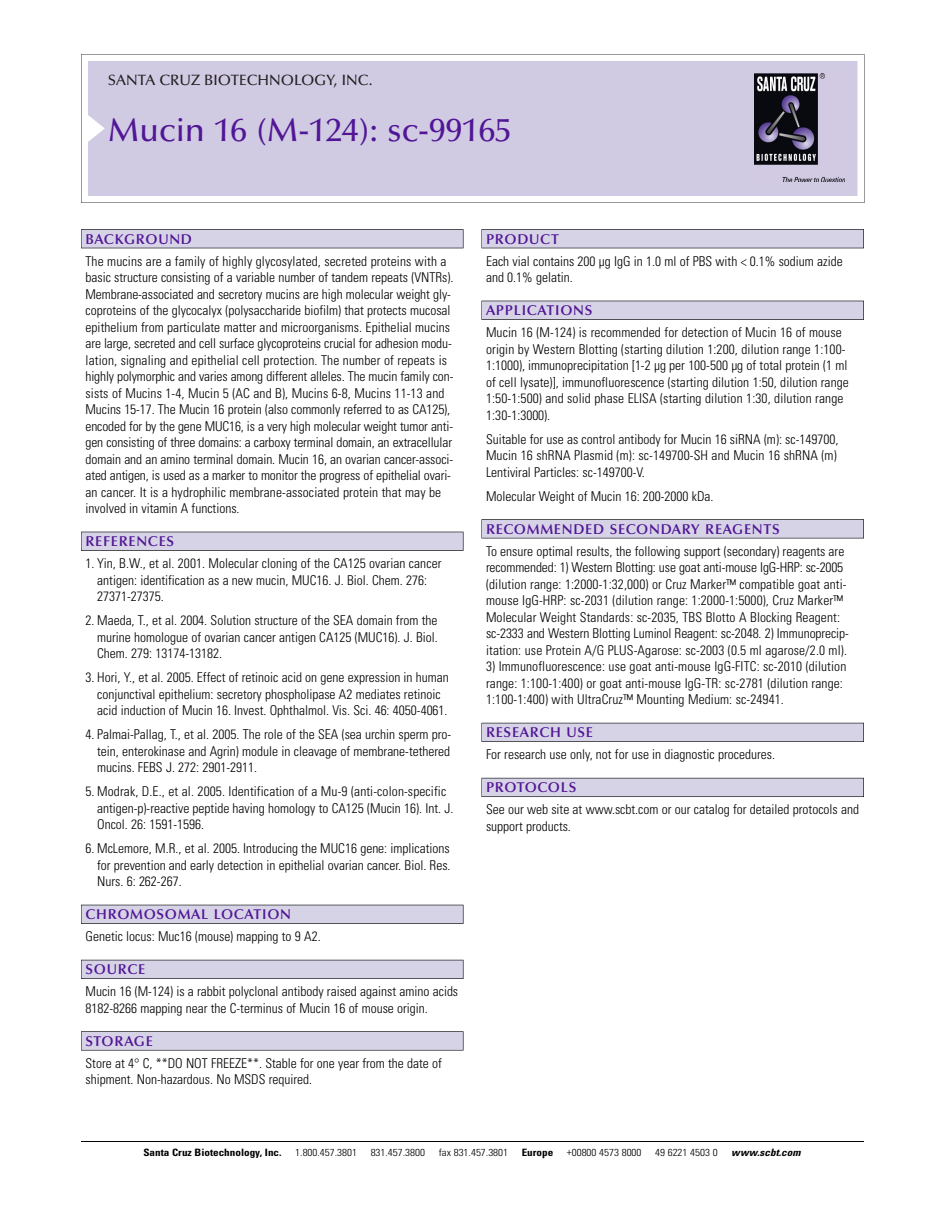
<style>
.page{position:relative;width:945px;height:1215px;background:#fff}
.page>*{position:absolute;margin:0;border:0;box-sizing:border-box;transform-origin:0 0}
.t1{font:500 33px "Optima";color:#511695}
.t2{font:500 15px "Optima";color:#231f20}
.t3{font:600 14.25px "Optima";letter-spacing:.05em;color:#511695}
.t4{font:300 condensed 13.5px/16.5px "Univers";color:#000}
.t5{font:300 condensed 10.2px "Univers";color:#000;scale:1.1 1}
.t6{font:700 condensed 10.2px "Univers";color:#000;scale:1.1 1}
.t7{font:italic 700 condensed 10.2px "Univers";letter-spacing:.005em;color:#000;scale:1.1 1}
</style>
<div class="page">
<svg style="left:81px;top:54px;width:783px;height:149px"></svg>
<div style="left:88px;top:61px;width:769px;height:135px;background:#d1cae3"></div>
<img style="left:755px;top:74px;width:90px;height:108px">
<div style="left:81px;top:229px;width:382px;height:19px;background:#525156"></div>
<div style="left:81px;top:230px;width:382px;height:18px;background:#d7d3e7"></div>
<div style="left:81px;top:532px;width:382px;height:19px;background:#515055"></div>
<div style="left:81px;top:532px;width:382px;height:18px;background:#d7d3e7"></div>
<div style="left:81px;top:905px;width:382px;height:19px;background:#525158"></div>
<div style="left:81px;top:905px;width:382px;height:18px;background:#d7d3e7"></div>
<div style="left:81px;top:960px;width:382px;height:19px;background:#54535a"></div>
<div style="left:81px;top:960px;width:382px;height:18px;background:#d7d3e7"></div>
<svg style="left:81px;top:1031px;width:382px;height:20px"></svg>
<div style="left:81px;top:1032px;width:382px;height:18px;background:#d7d3e7"></div>
<div style="left:482px;top:229px;width:382px;height:19px;background:#525156"></div>
<div style="left:482px;top:230px;width:381px;height:18px;background:#d7d3e7"></div>
<div style="left:482px;top:301px;width:382px;height:19px;background:#515055"></div>
<div style="left:482px;top:301px;width:381px;height:18px;background:#d7d3e7"></div>
<div style="left:482px;top:519px;width:382px;height:19px;background:#545357"></div>
<div style="left:482px;top:520px;width:381px;height:18px;background:#d7d3e7"></div>
<div style="left:482px;top:723px;width:382px;height:19px;background:#54535a"></div>
<div style="left:482px;top:723px;width:381px;height:18px;background:#d7d3e7"></div>
<div style="left:482px;top:778px;width:382px;height:19px;background:#5b5a62"></div>
<div style="left:482px;top:778px;width:381px;height:18px;background:#d7d3e7"></div>
<hr style="left:81px;top:1141px;width:783px;height:1px;background:#000">
<p class="t2" style="left:108px;top:74px;width:266px">SANTA CRUZ BIOTECHNOLOGY, INC.</p>
<h1 class="t1" style="left:108px;top:117px;width:405px">Mucin 16 (M-124): sc-99165</h1>
<p class="t3" style="left:86px;top:233px;width:108px">BACKGROUND</p>
<p class="t4" style="left:86px;top:254px;width:369px">The mucins are a family of highly glycosylated, secreted proteins with a basic structure consisting of a variable number of tandem repeats (VNTRs).<br>Membrane-associated and secretory mucins are high molecular weight gly&shy;coproteins of the glycocalyx (polysaccharide biofilm) that protects mucosal epithelium from particulate matter and microorganisms. Epithelial mucins are large, secreted and cell surface glycoproteins crucial for adhesion modu&shy;lation, signaling and epithelial cell protection. The number of repeats is highly polymorphic and varies among different alleles. The mucin family con&shy;sists of Mucins 1-4, Mucin 5 (AC and B), Mucins 6-8, Mucins 11-13 and Mucins 15-17. The Mucin 16 protein (also commonly referred to as CA125), encoded for by the gene MUC16, is a very high molecular weight tumor anti&shy;gen consisting of three domains: a carboxy terminal domain, an extracellular domain and an amino terminal domain. Mucin 16, an ovarian cancer-associ&shy;ated antigen, is used as a marker to monitor the progress of epithelial ovari&shy;an cancer. It is a hydrophilic membrane-associated protein that may be involved in vitamin A functions.</p>
<p class="t3" style="left:86px;top:536px;width:90px">REFERENCES</p>
<p class="t4" style="left:97px;top:556px;width:346px;text-indent:-12px">1. Yin, B.W., et al. 2001. Molecular cloning of the CA125 ovarian cancer antigen: identification as a new mucin, MUC16. J. Biol. Chem. 276:<br>27371-27375.</p>
<p class="t4" style="left:97px;top:613px;width:342px;text-align:justify;text-indent:-12px">2. Maeda, T., et al. 2004. Solution structure of the SEA domain from the murine homologue of ovarian cancer antigen CA125 (MUC16). J. Biol.<br>Chem. 279: 13174-13182.</p>
<p class="t4" style="left:97px;top:670px;width:353px;text-indent:-12px">3. Hori, Y., et al. 2005. Effect of retinoic acid on gene expression in human conjunctival epithelium: secretory phospholipase A2 mediates retinoic acid induction of Mucin 16. Invest. Ophthalmol. Vis. Sci. 46: 4050-4061.</p>
<p class="t4" style="left:97px;top:727px;width:356px;text-align:justify;text-indent:-12px">4. Palmai-Pallag, T., et al. 2005. The role of the SEA (sea urchin sperm pro&shy;tein, enterokinase and Agrin) module in cleavage of membrane-tethered mucins. FEBS J. 272: 2901-2911.</p>
<p class="t4" style="left:97px;top:784px;width:358px;text-indent:-12px">5. Modrak, D.E., et al. 2005. Identification of a Mu-9 (anti-colon-specific antigen-p)-reactive peptide having homology to CA125 (Mucin 16). Int. J.<br>Oncol. 26: 1591-1596.</p>
<p class="t4" style="left:97px;top:841px;width:355px;text-align:justify;text-indent:-12px">6. McLemore, M.R., et al. 2005. Introducing the MUC16 gene: implications for prevention and early detection in epithelial ovarian cancer. Biol. Res.<br>Nurs. 6: 262-267.</p>
<p class="t3" style="left:86px;top:909px;width:207px">CHROMOSOMAL LOCATION</p>
<p class="t4" style="left:86px;top:929px;width:237px">Genetic locus: Muc16 (mouse) mapping to 9 A2.</p>
<p class="t3" style="left:86px;top:964px;width:61px">SOURCE</p>
<p class="t4" style="left:86px;top:984px;width:374px">Mucin 16 (M-124) is a rabbit polyclonal antibody raised against amino acids<br>8182-8266 mapping near the C-terminus of Mucin 16 of mouse origin.</p>
<p class="t3" style="left:86px;top:1035px;width:69px">STORAGE</p>
<p class="t4" style="left:86px;top:1056px;width:358px">Store at 4° C, **DO NOT FREEZE**. Stable for one year from the date of shipment. Non-hazardous. No MSDS required.</p>
<p class="t3" style="left:486px;top:233px;width:74px">PRODUCT</p>
<p class="t4" style="left:486px;top:254px;width:358px">Each vial contains 200 µg IgG in 1.0 ml of PBS with &lt; 0.1% sodium azide and 0.1% gelatin.</p>
<p class="t3" style="left:486px;top:305px;width:108px">APPLICATIONS</p>
<p class="t4" style="left:486px;top:325px;width:364px">Mucin 16 (M-124) is recommended for detection of Mucin 16 of mouse origin by Western Blotting (starting dilution 1:200, dilution range 1:100- 1:1000), immunoprecipitation [1-2 µg per 100-500 µg of total protein (1 ml of cell lysate)], immunofluorescence (starting dilution 1:50, dilution range 1:50-1:500) and solid phase ELISA (starting dilution 1:30, dilution range 1:30-1:3000).</p>
<p class="t4" style="left:486px;top:432px;width:354px">Suitable for use as control antibody for Mucin 16 siRNA (m): sc-149700,<br>Mucin 16 shRNA Plasmid (m): sc-149700-SH and Mucin 16 shRNA (m)<br>Lentiviral Particles: sc-149700-V.</p>
<p class="t4" style="left:486px;top:489px;width:229px">Molecular Weight of Mucin 16: 200-2000 kDa.</p>
<p class="t3" style="left:486px;top:523px;width:295px">RECOMMENDED SECONDARY REAGENTS</p>
<p class="t4" style="left:486px;top:544px;width:364px">To ensure optimal results, the following support (secondary) reagents are recommended: 1) Western Blotting: use goat anti-mouse IgG-HRP: sc-2005 (dilution range: 1:2000-1:32,000) or Cruz Marker™ compatible goat anti&shy;mouse IgG-HRP: sc-2031 (dilution range: 1:2000-1:5000), Cruz Marker™ Molecular Weight Standards: sc-2035, TBS Blotto A Blocking Reagent: sc-2333 and Western Blotting Luminol Reagent: sc-2048. 2) Immunoprecip&shy;itation: use Protein A/G PLUS-Agarose: sc-2003 (0.5 ml agarose/2.0 ml).</p>
<p class="t4" style="left:486px;top:659px;width:362px">3) Immunofluorescence: use goat anti-mouse IgG-FITC: sc-2010 (dilution range: 1:100-1:400) or goat anti-mouse IgG-TR: sc-2781 (dilution range:<br>1:100-1:400) with UltraCruz™ Mounting Medium: sc-24941.</p>
<p class="t3" style="left:486px;top:727px;width:109px">RESEARCH USE</p>
<p class="t4" style="left:486px;top:747px;width:290px">For research use only, not for use in diagnostic procedures.</p>
<p class="t3" style="left:486px;top:782px;width:92px">PROTOCOLS</p>
<p class="t4" style="left:486px;top:802px;width:375px">See our web site at www.scbt.com or our catalog for detailed protocols and support products.</p>
<p class="t6" style="left:143px;top:1148px;width:127px">Santa Cruz Biotechnology, Inc.</p>
<p class="t5" style="left:295px;top:1148px;width:58px">1.800.457.3801</p>
<p class="t5" style="left:371px;top:1148px;width:51px">831.457.3800</p>
<p class="t5" style="left:439px;top:1148px;width:65px">fax 831.457.3801</p>
<p class="t6" style="left:522px;top:1148px;width:30px">Europe</p>
<p class="t5" style="left:567px;top:1148px;width:69px">+00800 4573 8000</p>
<p class="t5" style="left:655px;top:1148px;width:58px">49 6221 4503 0</p>
<p class="t7" style="left:731px;top:1148px;width:64px">www.scbt.com</p>
</div>
